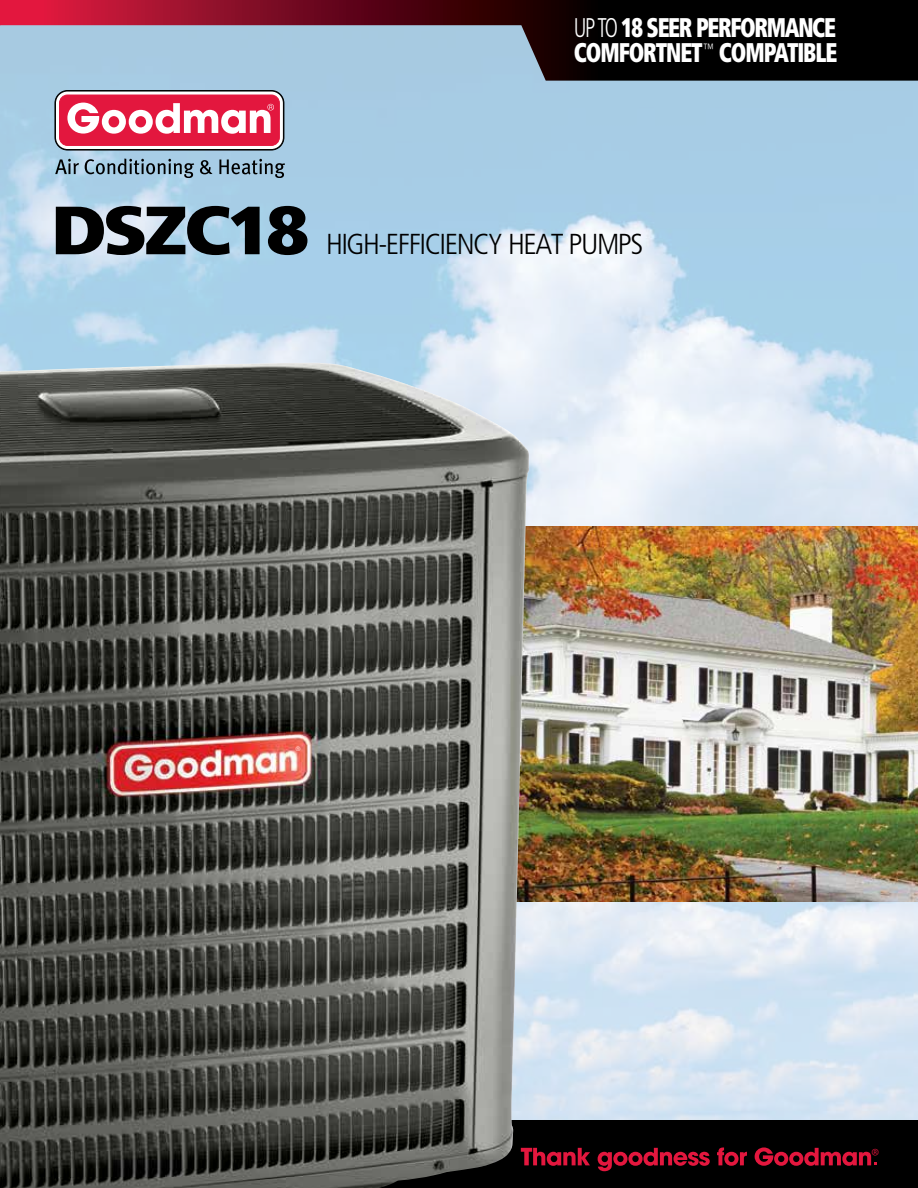
<style>
.page{position:relative;width:918px;height:1188px;background:#fff}
.page>*{position:absolute;margin:0;border:0;box-sizing:border-box;transform-origin:0 0}
.t1{font:900 condensed 68.1px "Frutiger LT";letter-spacing:-.05em;color:#000;scale:1.2 1}
.t2{font:300 condensed 28.95px "Frutiger LT";letter-spacing:-.05em;color:#000;scale:1.05 1}
.t3{font:900 condensed 27px/25.5px "Frutiger LT";letter-spacing:-.055em;color:#fff;scale:.82 1}
.t4{font:15px "Myriad";color:#e3173e}
.t5{font:300 condensed 6.45px "Frutiger LT";color:#fff}
.s1{font-weight:300}
</style>
<div class="page">
<img style="left:0;top:81px;width:918px;height:1039px">
<svg style="left:0;top:0;width:918px;height:81px;background:#5d5462"></svg>
<svg style="left:398px;top:1120px;width:520px;height:68px;background:#131312"></svg>
<svg style="left:55px;top:90px;width:229px;height:60px"></svg>
<svg style="left:55px;top:159px;width:24px;height:15px"></svg>
<svg style="left:85px;top:159px;width:109px;height:19px;background:#7e9aac"></svg>
<svg style="left:200px;top:160px;width:13px;height:14px"></svg>
<svg style="left:219px;top:159px;width:65px;height:19px"></svg>
<img style="left:469px;top:526px;width:449px;height:376px">
<svg style="left:521px;top:1148px;width:69px;height:18px"></svg>
<svg style="left:598px;top:1148px;width:112px;height:23px;background:#5a0918"></svg>
<svg style="left:717px;top:1147px;width:30px;height:19px"></svg>
<svg style="left:755px;top:1147px;width:121px;height:19px;background:#670a1c"></svg>
<img style="left:0;top:364px;width:398px;height:824px">
<p class="t3" style="left:574px;top:14px;width:323px"><span class="s1">UP TO</span> 18 SEER PERFORMANCE<br>COMFORTNET<sup>™</sup> COMPATIBLE</p>
<h1 class="t1" style="left:51px;top:189px;width:217px">DSZC18</h1>
<p class="t2" style="left:326px;top:227px;width:304px">HIGH-EFFICIENCY HEAT PUMPS</p>
<p class="t5" style="left:296px;top:745px;width:7px">®</p>
<p class="t4" style="left:872px;top:1146px;width:9px">®</p>
</div>
